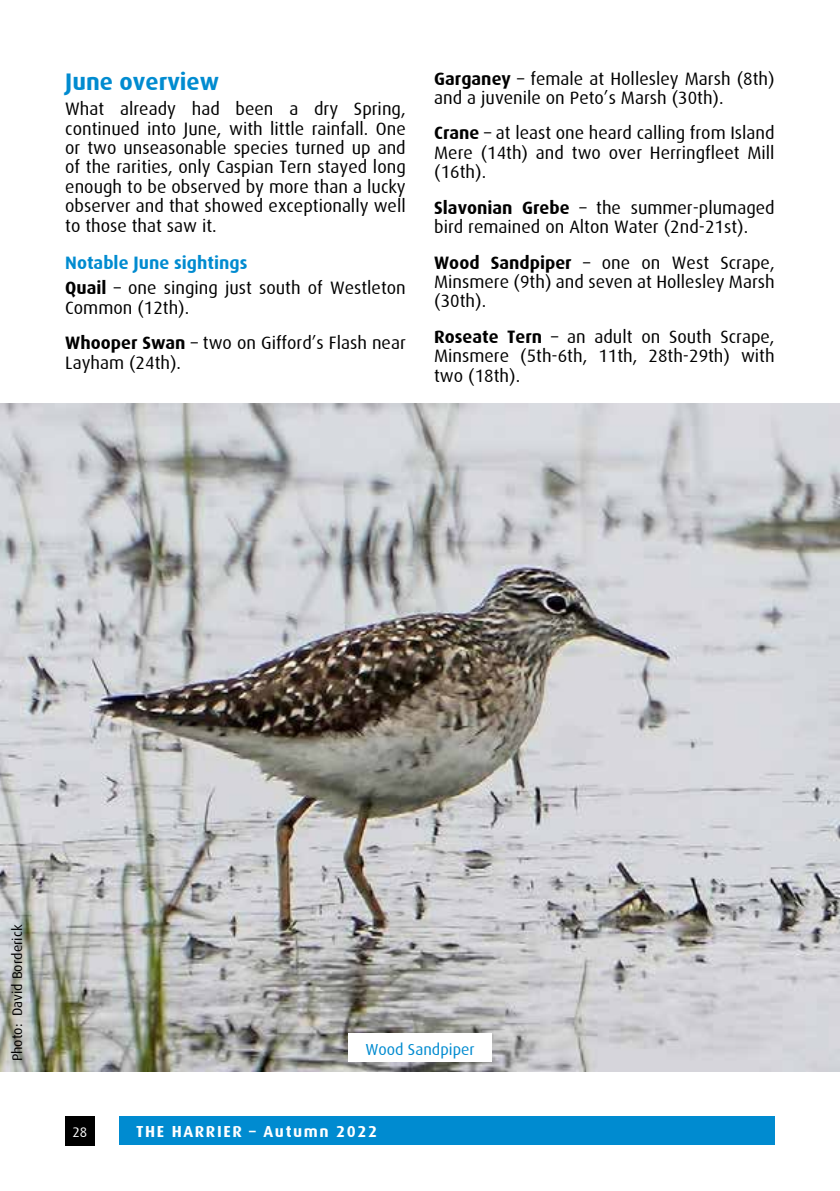
<style>
.page{position:relative;width:840px;height:1191px;background:#fff}
.page>*{position:absolute;margin:0;border:0;box-sizing:border-box;transform-origin:0 0}
.t1{font:700 24px "Dax";color:#008bd0}
.t2{font:18px/19.4px "Dax";color:#000;text-align:justify}
.t3{font:700 16px "Dax";letter-spacing:.1em;color:#fff}
.t4{font:16px "Dax";color:#008bd0}
.t5{font:14px "Dax";color:#000}
.t6{font:14px "Dax";color:#fff}
.s1{font-weight:700;color:#008bd0}
.s2{font-weight:700}
</style>
<div class="page">
<div style="left:119px;top:1116px;width:655px;height:28px;background:#008bd0"></div>
<div style="left:65px;top:1116px;width:30px;height:29px;background:#000"></div>
<img style="left:0;top:403px;width:839px;height:668px">
<div style="left:348px;top:1033px;width:143px;height:28px;background:#fff"></div>
<h1 class="t1" style="left:65px;top:68px;width:155px">June overview</h1>
<p class="t2" style="left:65px;top:99px;width:342px">What already had been a dry Spring, continued into June, with little rainfall. One or two unseasonable species turned up and of the rarities, only Caspian Tern stayed long enough to be observed by more than a lucky observer and that showed exceptionally well to those that saw it.</p>
<p class="t2" style="left:65px;top:251px;width:342px;line-height:25px"><span class="s1">Notable June sightings<br></span><span class="s2">Quail</span> – one singing just south of Westleton</p>
<p class="t2" style="left:65px;top:290px;width:342px;line-height:35.4px">Common (12th).<br><span class="s2">Whooper Swan</span> – two on Gifford’s Flash near</p>
<p class="t2" style="left:65px;top:353px;width:117px">Layham (24th).</p>
<p class="t2" style="left:434px;top:69px;width:342px"><span class="s2">Garganey</span> – female at Hollesley Marsh (8th) and a juvenile on Peto’s Marsh (30th).</p>
<p class="t2" style="left:434px;top:124px;width:342px"><span class="s2">Crane</span> – at least one heard calling from Island Mere (14th) and two over Herringfleet Mill (16th).</p>
<p class="t2" style="left:434px;top:198px;width:342px"><span class="s2">Slavonian Grebe</span> – the summer-plumaged bird remained on Alton Water (2nd-21st).</p>
<p class="t2" style="left:434px;top:253px;width:342px"><span class="s2">Wood Sandpiper</span> – one on West Scrape, Minsmere (9th) and seven at Hollesley Marsh (30th).</p>
<p class="t2" style="left:434px;top:327px;width:342px"><span class="s2">Roseate Tern</span> – an adult on South Scrape, Minsmere (5th-6th, 11th, 28th-29th) with two (18th).</p>
<p class="t5" style="left:10px;top:1061px;width:138px;rotate:-90deg">Photo: David Borderick</p>
<p class="t4" style="left:365px;top:1040px;width:111px">Wood Sandpiper</p>
<p class="t6" style="left:72px;top:1124px;width:16px">28</p>
<p class="t3" style="left:136px;top:1122px;width:242px">THE HARRIER – Autumn 2022</p>
</div>
